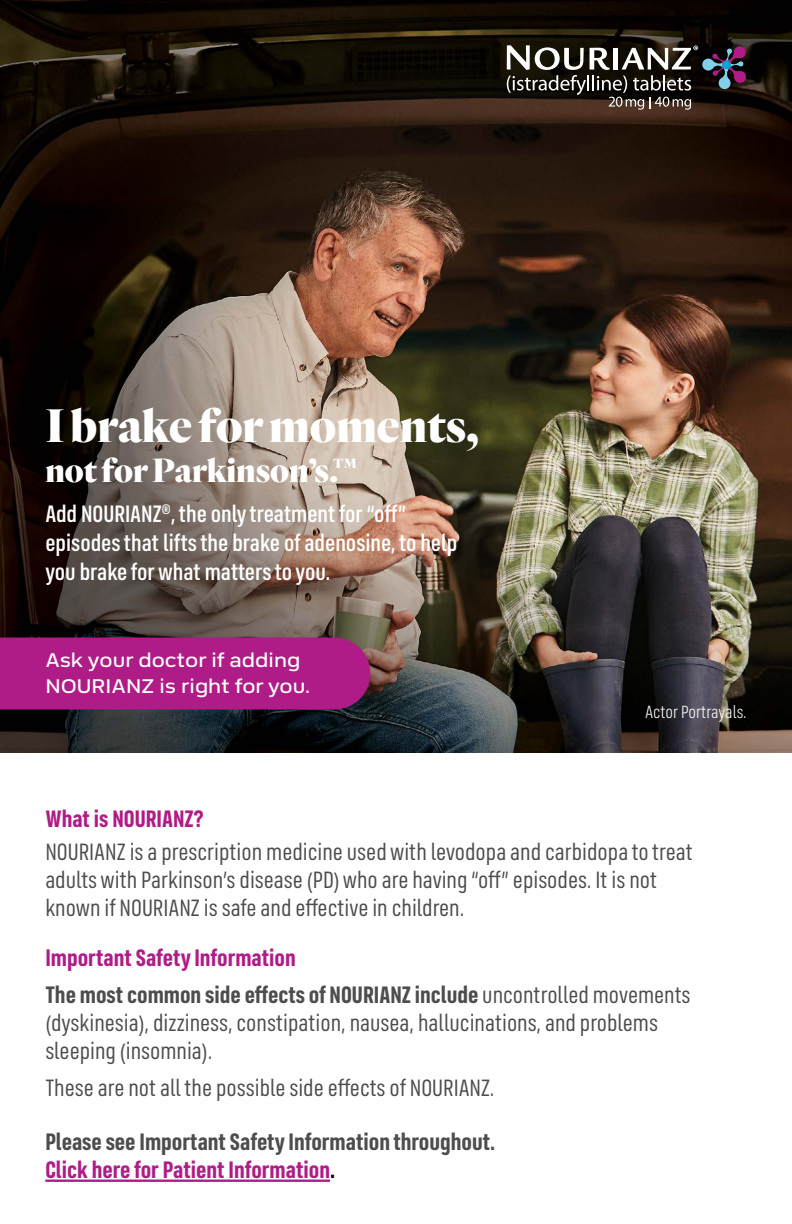
<style>
.page{position:relative;width:792px;height:1224px;background:#fff}
.page>*{position:absolute;margin:0;border:0;box-sizing:border-box;transform-origin:0 0}
.t1{font:900 48.8px "Quarto";color:#fff}
.t2{font:900 35px "Quarto";color:#fff}
.t3{font:24px/28px "FS Industrie Cd";color:#4d4d4f}
.t4{font:700 24px/37px "FS Industrie Cd";color:#4d4d4f}
.t5{font:500 24px/29px "FS Industrie Cd";color:#fff}
.t6{font:700 24px "FS Industrie Cd";color:#b01c87}
.t7{font:500 20px/26px "FS Industrie Ex";color:#fff}
.t8{font:18px "FS Industrie Cd";color:#fff}
.s1{color:#b01c87}
.s2{font-weight:400}
.s3{color:#000}
</style>
<div class="page">
<img style="left:0;top:0;width:792px;height:753px">
<div style="left:0;top:637px;width:370px;height:72px;background:#b01c87"></div>
<hr style="left:45px;top:1180px;width:285px;height:2px;background:#b01c87">
<svg style="left:507px;top:45px;width:240px;height:65px;background:#463e3b"></svg>
<h1 class="t1" style="left:45px;top:392px;width:436px">I brake for moments,</h1>
<h2 class="t2" style="left:45px;top:445px;width:314px">not for Parkinson’s.™</h2>
<p class="t5" style="left:45px;top:500px;width:414px">Add NOURIANZ<sup>®</sup>, the only treatment for “off” episodes that lifts the brake of adenosine, to help you brake for what matters to you.</p>
<p class="t7" style="left:45px;top:648px;width:266px">Ask your doctor if adding<br>NOURIANZ is right for you.</p>
<p class="t8" style="left:645px;top:702px;width:103px">Actor Portrayals.</p>
<p class="t6" style="left:45px;top:804px;width:160px">What is NOURIANZ?</p>
<p class="t3" style="left:45px;top:838px;width:649px">NOURIANZ is a prescription medicine used with levodopa and carbidopa to treat adults with Parkinson’s disease (PD) who are having “off” episodes. It is not known if NOURIANZ is safe and effective in children.</p>
<p class="t4" style="left:45px;top:939px;width:647px"><span class="s1">Important Safety Information<br></span>The most common side effects of NOURIANZ include <span class="s2">uncontrolled movements</span></p>
<p class="t3" style="left:45px;top:1009px;width:614px">(dyskinesia), dizziness, constipation, nausea, hallucinations, and problems sleeping (insomnia).</p>
<p class="t3" style="left:45px;top:1074px;width:451px">These are not all the possible side effects of NOURIANZ.</p>
<p class="t4" style="left:45px;top:1128px;width:451px;line-height:28px">Please see Important Safety Information throughout.<br><span class="s1">Click here for Patient Information</span><span class="s3">.</span></p>
</div>
